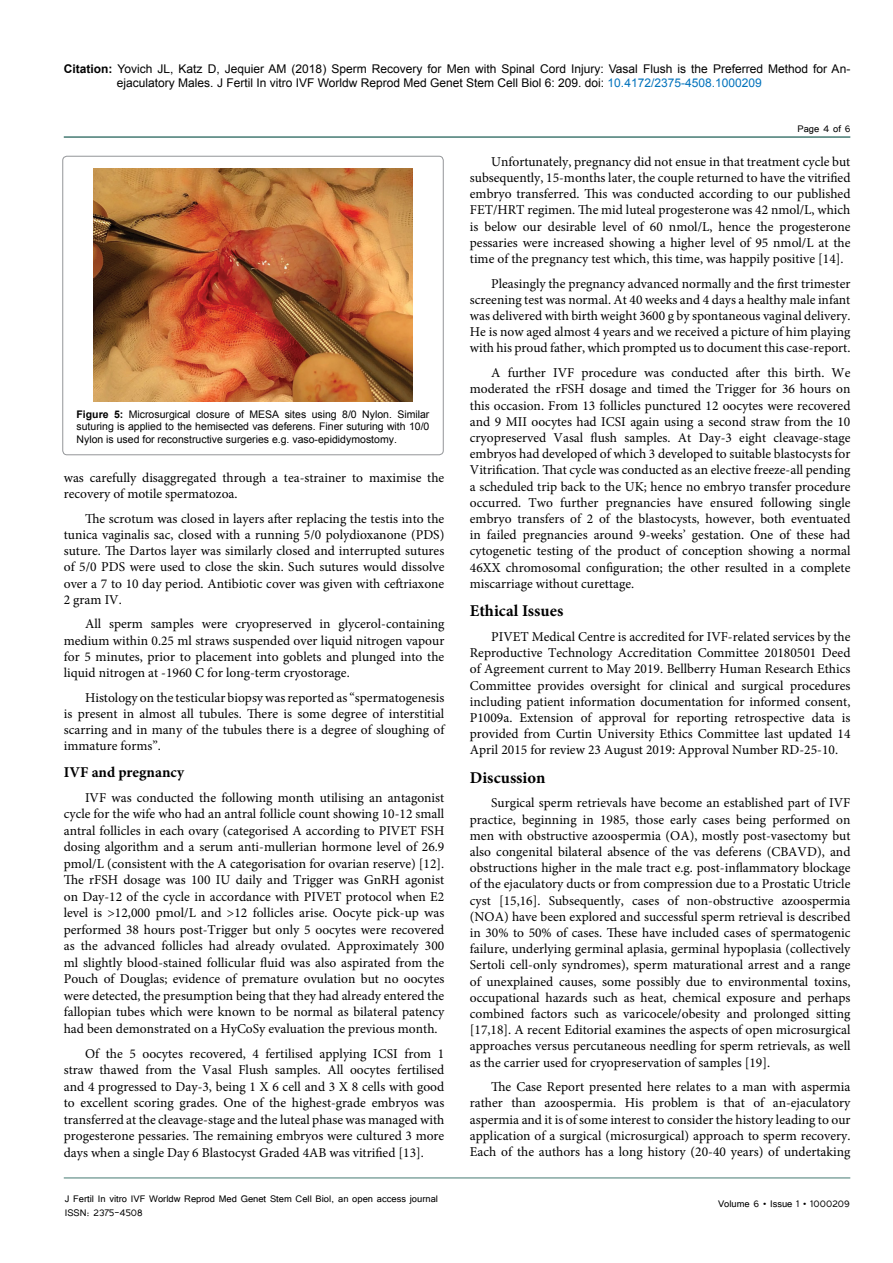
<style>
.page{position:relative;width:893px;height:1263px;background:#fff}
.page>*{position:absolute;margin:0;border:0;box-sizing:border-box;transform-origin:0 0}
.t1{font:700 16.5px "Minion Pro";color:#000}
.t2{font:700 15px "Minion Pro";color:#000}
.t3{font:13.5px/16.2px "Minion Pro";color:#000;text-align:justify}
.t4{font:12px/14.4px "Arial";color:#000}
.t5{font:12px/14.4px "Tunga";color:#000}
.t6{font:10.5px/12.6px "Arial";color:#000;text-align:justify}
.s1{font-weight:700}
.s2{color:#0072bc}
</style>
<div class="page">
<hr style="left:64px;top:1178px;width:786px;height:1px;background:#457a73">
<hr style="left:64px;top:136px;width:786px;height:2px;background:#457a73">
<div style="left:63px;top:156px;width:380px;height:299px;border:1px solid #939598;border-radius:4px"></div>
<img style="left:94px;top:168px;width:318px;height:233px">
<p class="t4" style="left:117px;top:61px;width:735px;text-indent:-53px"><span class="s1">Citation:</span> Yovich JL, Katz D, Jequier AM (2018) Sperm Recovery for Men with Spinal Cord Injury: Vasal Flush is the Preferred Method for An&shy;ejaculatory Males. J Fertil In vitro IVF Worldw Reprod Med Genet Stem Cell Biol 6: 209. doi: <span class="s2">10.4172/2375-4508.1000209</span></p>
<p class="t6" style="left:77px;top:408px;width:354px"><span class="s1">Figure 5:</span> Microsurgical closure of MESA sites using 8/0 Nylon. Similar suturing is applied to the hemisected vas deferens. Finer suturing with 10/0<br>Nylon is used for reconstructive surgeries e.g. vaso-epididymostomy.</p>
<p class="t3" style="left:64px;top:469px;width:382px">was carefully disaggregated through a tea-strainer to maximise the recovery of motile spermatozoa.</p>
<p class="t3" style="left:64px;top:510px;width:382px;text-indent:21px">The scrotum was closed in layers after replacing the testis into the tunica vaginalis sac, closed with a running 5/0 polydioxanone (PDS) suture. The Dartos layer was similarly closed and interrupted sutures of 5/0 PDS were used to close the skin. Such sutures would dissolve over a 7 to 10 day period. Antibiotic cover was given with ceftriaxone 2 gram IV.</p>
<p class="t3" style="left:64px;top:616px;width:382px;text-indent:21px">All sperm samples were cryopreserved in glycerol-containing medium within 0.25 ml straws suspended over liquid nitrogen vapour for 5 minutes, prior to placement into goblets and plunged into the liquid nitrogen at -1960 C for long-term cryostorage.</p>
<p class="t3" style="left:64px;top:689px;width:382px;text-indent:21px">Histology on the testicular biopsy was reported as “spermatogenesis is present in almost all tubules. There is some degree of interstitial scarring and in many of the tubules there is a degree of sloughing of immature forms”.</p>
<p class="t2" style="left:64px;top:761px;width:122px">IVF and pregnancy</p>
<p class="t3" style="left:64px;top:789px;width:382px;text-indent:21px">IVF was conducted the following month utilising an antagonist cycle for the wife who had an antral follicle count showing 10-12 small antral follicles in each ovary (categorised A according to PIVET FSH dosing algorithm and a serum anti-mullerian hormone level of 26.9 pmol/L (consistent with the A categorisation for ovarian reserve) [12].<br>The rFSH dosage was 100 IU daily and Trigger was GnRH agonist on Day-12 of the cycle in accordance with PIVET protocol when E2 level is &gt;12,000 pmol/L and &gt;12 follicles arise. Oocyte pick-up was performed 38 hours post-Trigger but only 5 oocytes were recovered as the advanced follicles had already ovulated. Approximately 300 ml slightly blood-stained follicular fluid was also aspirated from the Pouch of Douglas; evidence of premature ovulation but no oocytes were detected, the presumption being that they had already entered the fallopian tubes which were known to be normal as bilateral patency had been demonstrated on a HyCoSy evaluation the previous month.</p>
<p class="t3" style="left:64px;top:1045px;width:382px;text-indent:21px">Of the 5 oocytes recovered, 4 fertilised applying ICSI from 1 straw thawed from the Vasal Flush samples. All oocytes fertilised and 4 progressed to Day-3, being 1 X 6 cell and 3 X 8 cells with good to excellent scoring grades. One of the highest-grade embryos was transferred at the cleavage-stage and the luteal phase was managed with progesterone pessaries. The remaining embryos were cultured 3 more days when a single Day 6 Blastocyst Graded 4AB was vitrified [13].</p>
<p class="t5" style="left:65px;top:1190px;width:375px">J Fertil In vitro IVF Worldw Reprod Med Genet Stem Cell Biol, an open access journal<br>ISSN: 2375-4508</p>
<p class="t5" style="left:797px;top:120px;width:55px">Page 4 of 6</p>
<p class="t3" style="left:470px;top:153px;width:382px;text-indent:21px">Unfortunately, pregnancy did not ensue in that treatment cycle but subsequently, 15-months later, the couple returned to have the vitrified embryo transferred. This was conducted according to our published FET/HRT regimen. The mid luteal progesterone was 42 nmol/L, which is below our desirable level of 60 nmol/L, hence the progesterone pessaries were increased showing a higher level of 95 nmol/L at the time of the pregnancy test which, this time, was happily positive [14].</p>
<p class="t3" style="left:470px;top:275px;width:382px;text-indent:21px">Pleasingly the pregnancy advanced normally and the first trimester screening test was normal. At 40 weeks and 4 days a healthy male infant was delivered with birth weight 3600 g by spontaneous vaginal delivery.<br>He is now aged almost 4 years and we received a picture of him playing with his proud father, which prompted us to document this case-report.</p>
<p class="t3" style="left:470px;top:365px;width:382px;text-indent:21px">A further IVF procedure was conducted after this birth. We moderated the rFSH dosage and timed the Trigger for 36 hours on this occasion. From 13 follicles punctured 12 oocytes were recovered and 9 MII oocytes had ICSI again using a second straw from the 10 cryopreserved Vasal flush samples. At Day-3 eight cleavage-stage embryos had developed of which 3 developed to suitable blastocysts for Vitrification. That cycle was conducted as an elective freeze-all pending a scheduled trip back to the UK; hence no embryo transfer procedure occurred. Two further pregnancies have ensured following single embryo transfers of 2 of the blastocysts, however, both eventuated in failed pregnancies around 9-weeks’ gestation. One of these had cytogenetic testing of the product of conception showing a normal 46XX chromosomal configuration; the other resulted in a complete miscarriage without curettage.</p>
<p class="t1" style="left:470px;top:599px;width:95px">Ethical Issues</p>
<p class="t3" style="left:470px;top:628px;width:382px;text-indent:21px">PIVET Medical Centre is accredited for IVF-related services by the Reproductive Technology Accreditation Committee 20180501 Deed of Agreement current to May 2019. Bellberry Human Research Ethics Committee provides oversight for clinical and surgical procedures including patient information documentation for informed consent, P1009a. Extension of approval for reporting retrospective data is provided from Curtin University Ethics Committee last updated 14<br>April 2015 for review 23 August 2019: Approval Number RD-25-10.</p>
<p class="t1" style="left:470px;top:766px;width:77px">Discussion</p>
<p class="t3" style="left:470px;top:795px;width:382px;text-indent:21px">Surgical sperm retrievals have become an established part of IVF practice, beginning in 1985, those early cases being performed on men with obstructive azoospermia (OA), mostly post-vasectomy but also congenital bilateral absence of the vas deferens (CBAVD), and obstructions higher in the male tract e.g. post-inflammatory blockage of the ejaculatory ducts or from compression due to a Prostatic Utricle cyst [15,16]. Subsequently, cases of non-obstructive azoospermia (NOA) have been explored and successful sperm retrieval is described in 30% to 50% of cases. These have included cases of spermatogenic failure, underlying germinal aplasia, germinal hypoplasia (collectively Sertoli cell-only syndromes), sperm maturational arrest and a range of unexplained causes, some possibly due to environmental toxins, occupational hazards such as heat, chemical exposure and perhaps combined factors such as varicocele/obesity and prolonged sitting [17,18]. A recent Editorial examines the aspects of open microsurgical approaches versus percutaneous needling for sperm retrievals, as well as the carrier used for cryopreservation of samples [19].</p>
<p class="t3" style="left:470px;top:1079px;width:382px;text-indent:21px">The Case Report presented here relates to a man with aspermia rather than azoospermia. His problem is that of an-ejaculatory aspermia and it is of some interest to consider the history leading to our application of a surgical (microsurgical) approach to sperm recovery.<br>Each of the authors has a long history (20-40 years) of undertaking</p>
<p class="t5" style="left:718px;top:1196px;width:133px">Volume 6 • Issue 1 • 1000209</p>
</div>
